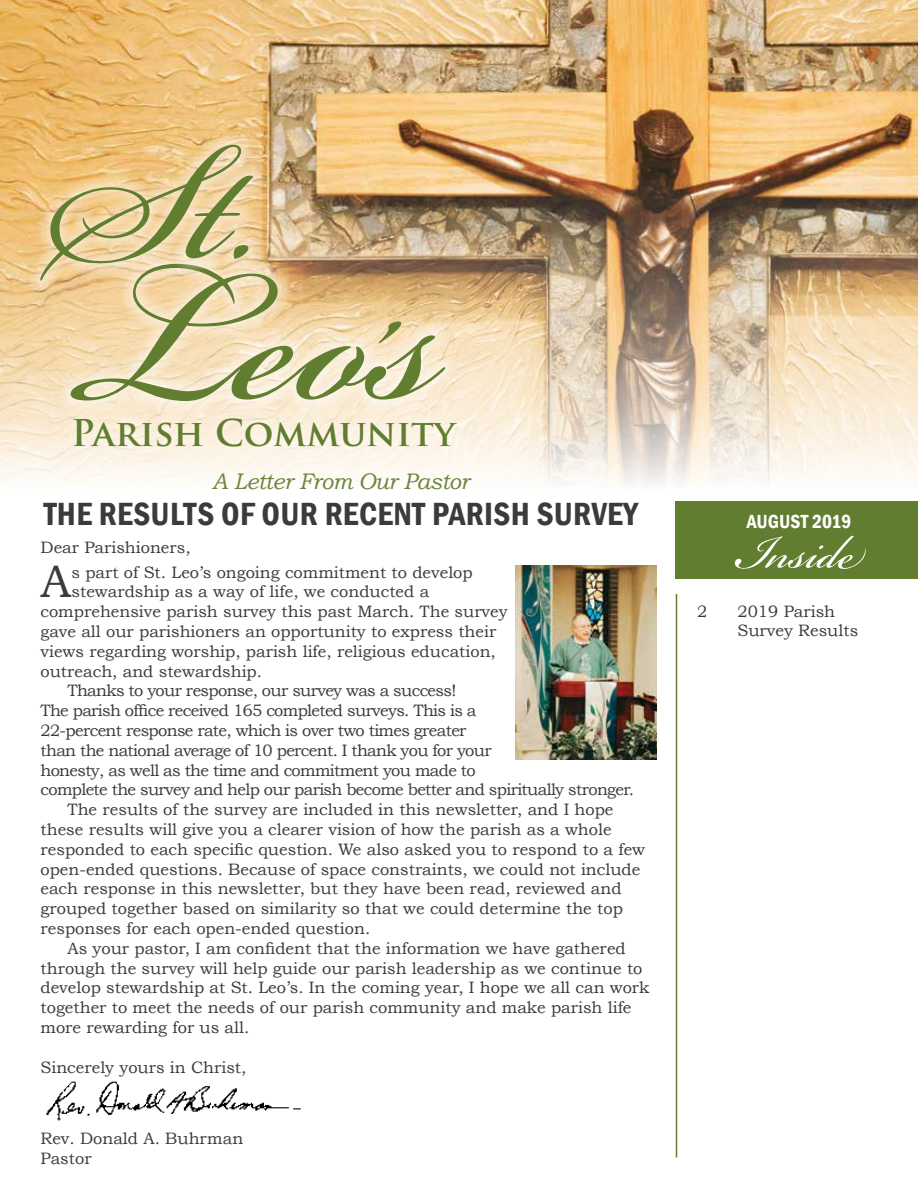
<style>
.page{position:relative;width:918px;height:1188px;background:#fff}
.page>*{position:absolute;margin:0;border:0;box-sizing:border-box;transform-origin:0 0}
.t1{font:297px "Bickham Script Pro";color:#617d2f}
.t2{font:258px "Bickham Script Pro";color:#617d2f}
.t3{font:72px "Bickham Script Pro";color:#fff}
.t4{font:45.6px "Bookman Old Style";color:#3b3b3c}
.t5{font:700 36px "Trajan Pro";color:#617d2f}
.t6{font:600 condensed 33px "Franklin Gothic";letter-spacing:.01em;color:#3b3b3c}
.t7{font:italic 22.5px "Bookman Old Style";letter-spacing:-.02em;color:#6c853c}
.t8{font:600 condensed 19.5px "Franklin Gothic";color:#fff}
.t9{font:16.5px/19.8px "Bookman Old Style";color:#3b3b3c}
.t10{font:16.5px "Bookman Old Style";letter-spacing:-.04em;color:#3b3b3c}
.s1{font-size:231px}
</style>
<div class="page">
<img style="left:0;top:0;width:918px;height:483px">
<svg style="left:56px;top:250px;width:403px;height:165px"></svg>
<svg style="left:27px;top:131px;width:240px;height:163px"></svg>
<div style="left:66px;top:409px;width:399px;height:47px;background:#fff;opacity:.75"></div>
<img style="left:46px;top:1081px;width:255px;height:40px">
<hr style="left:676px;top:594px;width:1px;height:564px;background:#617d2f">
<div style="left:676px;top:501px;width:242px;height:78px;background:#617d2f"></div>
<img style="left:516px;top:566px;width:141px;height:193px">
<h2 class="t2" style="left:47px;top:16px;width:213px">St.</h2>
<h1 class="t1" style="left:58px;top:121px;width:385px">Leos<span class="s1">’</span></h1>
<h3 class="t5" style="left:71px;top:411px;width:386px">Parish Community</h3>
<h3 class="t7" style="left:212px;top:466px;width:259px">A Letter From Our Pastor</h3>
<h3 class="t6" style="left:44px;top:492px;width:596px">THE RESULTS OF OUR RECENT PARISH SURVEY</h3>
<p class="t9" style="left:40px;top:538px;width:152px">Dear Parishioners,</p>
<h3 class="t4" style="left:40px;top:556px;width:32px">A</h3>
<p class="t9" style="left:71px;top:562px;width:403px">s part of St. Leo’s ongoing commitment to develop</p>
<p class="t9" style="left:71px;top:582px;width:359px">stewardship as a way of life, we conducted a</p>
<p class="t9" style="left:41px;top:602px;width:469px">comprehensive parish survey this past March. The survey</p>
<p class="t9" style="left:41px;top:621px;width:457px">gave all our parishioners an opportunity to express their</p>
<p class="t9" style="left:41px;top:641px;width:457px">views regarding worship, parish life, religious education,</p>
<p class="t9" style="left:41px;top:661px;width:223px">outreach, and stewardship.</p>
<p class="t10" style="left:68px;top:681px;width:390px">Thanks to your response, our survey was a success!</p>
<p class="t10" style="left:41px;top:701px;width:438px">The parish office received 165 completed surveys. This is a</p>
<p class="t10" style="left:41px;top:721px;width:428px">22-percent response rate, which is over two times greater</p>
<p class="t10" style="left:41px;top:741px;width:453px">than the national average of 10 percent. I thank you for your</p>
<p class="t10" style="left:41px;top:760px;width:437px">honesty, as well as the time and commitment you made to</p>
<p class="t10" style="left:41px;top:780px;width:595px">complete the survey and help our parish become better and spiritually stronger.</p>
<p class="t9" style="left:68px;top:800px;width:548px">The results of the survey are included in this newsletter, and I hope</p>
<p class="t9" style="left:41px;top:819px;width:573px">these results will give you a clearer vision of how the parish as a whole</p>
<p class="t9" style="left:41px;top:839px;width:606px">responded to each specific question. We also asked you to respond to a few</p>
<p class="t9" style="left:41px;top:859px;width:601px">open-ended questions. Because of space constraints, we could not include</p>
<p class="t9" style="left:41px;top:879px;width:583px">each response in this newsletter, but they have been read, reviewed and</p>
<p class="t9" style="left:41px;top:899px;width:584px">grouped together based on similarity so that we could determine the top</p>
<p class="t9" style="left:41px;top:918px;width:331px">responses for each open-ended question.</p>
<p class="t9" style="left:68px;top:938px;width:560px">As your pastor, I am confident that the information we have gathered</p>
<p class="t9" style="left:41px;top:958px;width:604px">through the survey will help guide our parish leadership as we continue to</p>
<p class="t9" style="left:41px;top:978px;width:610px">develop stewardship at St. Leo’s. In the coming year, I hope we all can work</p>
<p class="t9" style="left:41px;top:998px;width:593px">together to meet the needs of our parish community and make parish life</p>
<p class="t9" style="left:41px;top:1017px;width:210px">more rewarding for us all.</p>
<p class="t9" style="left:41px;top:1057px;width:208px">Sincerely yours in Christ,</p>
<p class="t9" style="left:40px;top:1128px;width:204px">Rev. Donald A. Buhrman<br>Pastor</p>
<p class="t8" style="left:747px;top:509px;width:106px">AUGUST 2019</p>
<h3 class="t3" style="left:736px;top:500px;width:127px">Inside</h3>
<p class="t9" style="left:697px;top:601px;width:12px">2</p>
<p class="t9" style="left:738px;top:601px;width:122px">2019 Parish<br>Survey Results</p>
</div>
